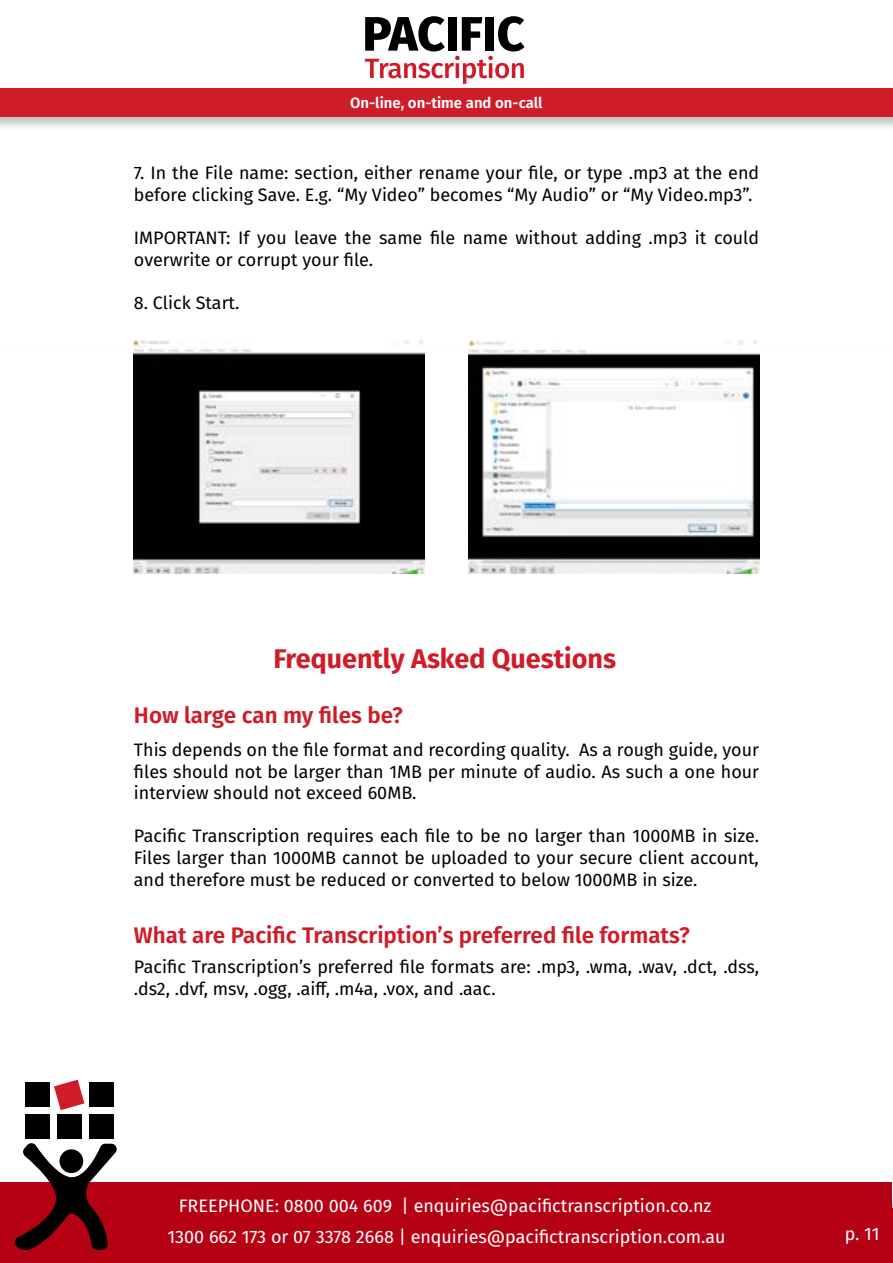
<style>
.page{position:relative;width:893px;height:1263px;background:#fff}
.page>*{position:absolute;margin:0;border:0;box-sizing:border-box;transform-origin:0 0}
.t1{font:700 27px "Fira Sans";color:#cf1c29}
.t2{font:600 22.5px "Fira Sans";color:#cf1c29}
.t3{font:18px/21.6px "Fira Sans";color:#000}
.t4{font:18px/30.3px "Fira Sans";color:#fff;text-align:center}
.t5{font:600 15px "Fira Sans";color:#fff}
</style>
<div class="page">
<div style="left:0;top:1209px;width:893px;height:54px;background:#b60014"></div>
<div style="left:0;top:1182px;width:891px;height:44px;background:#b60014"></div>
<svg style="left:14px;top:1143px;width:103px;height:108px"></svg>
<div style="left:60px;top:1149px;width:23px;height:24px;background:#000;border-radius:50%"></div>
<div style="left:25px;top:1082px;width:25px;height:25px;background:#000"></div>
<svg style="left:54px;top:1080px;width:30px;height:30px"></svg>
<div style="left:89px;top:1082px;width:25px;height:25px;background:#000"></div>
<div style="left:25px;top:1114px;width:25px;height:25px;background:#000"></div>
<div style="left:57px;top:1114px;width:25px;height:25px;background:#000"></div>
<div style="left:89px;top:1114px;width:25px;height:25px;background:#000"></div>
<div style="left:0;top:88px;width:893px;height:28px;background:#cf1c29"></div>
<svg style="left:365px;top:16px;width:160px;height:68px"></svg>
<img style="left:468px;top:340px;width:291px;height:234px">
<img style="left:134px;top:340px;width:291px;height:234px">
<p class="t5" style="left:350px;top:90px;width:194px">On-line, on-time and on-call</p>
<p class="t3" style="left:134px;top:162px;width:627px">7. In the File name: section, either rename your file, or type .mp3 at the end before clicking Save. E.g. “My Video” becomes “My Audio” or “My Video.mp3”.</p>
<p class="t3" style="left:134px;top:226px;width:627px">IMPORTANT: If you leave the same file name without adding .mp3 it could overwrite or corrupt your file.</p>
<p class="t3" style="left:134px;top:291px;width:107px">8. Click Start.</p>
<h1 class="t1" style="left:273px;top:636px;width:344px">Frequently Asked Questions</h1>
<p class="t2" style="left:134px;top:697px;width:271px">How large can my files be?</p>
<p class="t3" style="left:134px;top:738px;width:627px;text-align:justify">This depends on the file format and recording quality. As a rough guide, your files should not be larger than 1MB per minute of audio. As such a one hour interview should not exceed 60MB.</p>
<p class="t3" style="left:134px;top:825px;width:627px;text-align:justify">Pacific Transcription requires each file to be no larger than 1000MB in size.<br>Files larger than 1000MB cannot be uploaded to your secure client account, and therefore must be reduced or converted to below 1000MB in size.</p>
<p class="t2" style="left:134px;top:917px;width:557px">What are Pacific Transcription’s preferred file formats?</p>
<p class="t3" style="left:134px;top:956px;width:627px">Pacific Transcription’s preferred file formats are: .mp3, .wma, .wav, .dct, .dss, .ds2, .dvf, msv, .ogg, .aiff, .m4a, .vox, and .aac.</p>
<p class="t4" style="left:167px;top:1190px;width:560px">FREEPHONE: 0800 004 609 | enquiries@pacifictranscription.co.nz<br>1300 662 173 or 07 3378 2668 | enquiries@pacifictranscription.com.au</p>
<p class="t4" style="left:845px;top:1218px;width:36px">p. 11</p>
</div>
